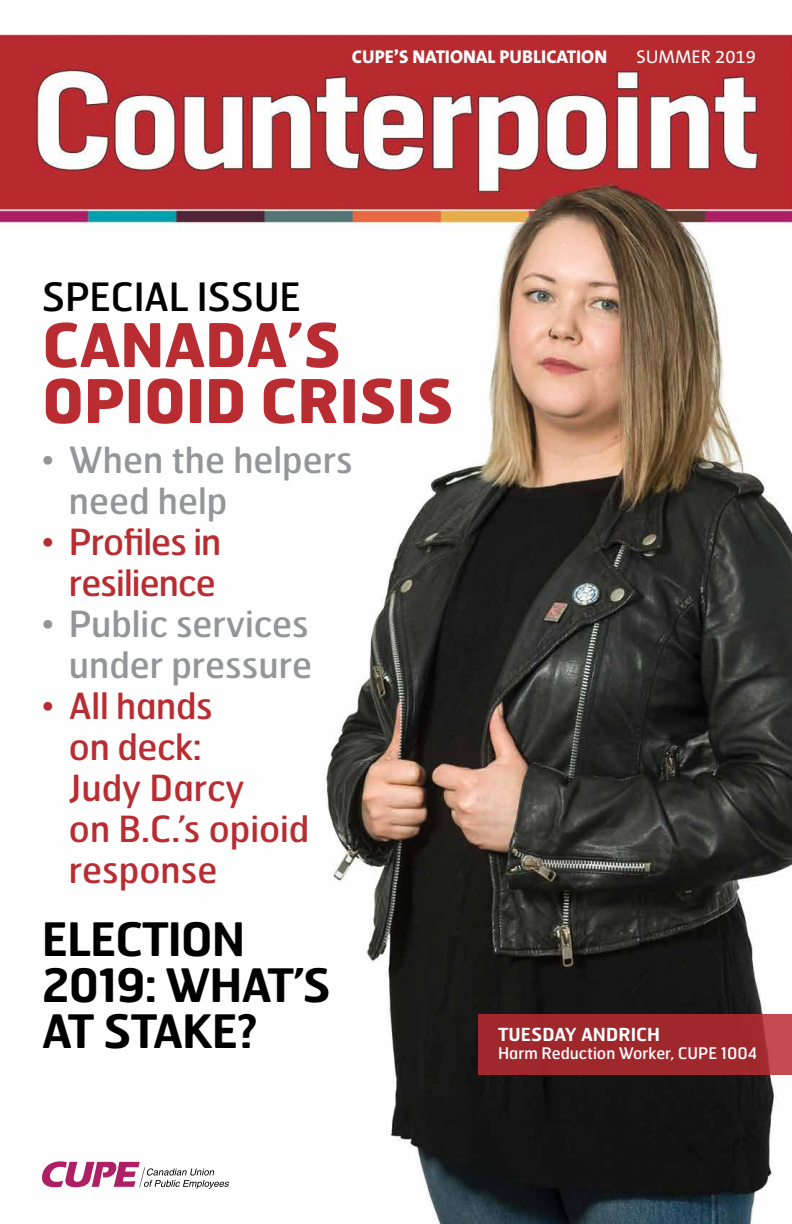
<style>
.page{position:relative;width:792px;height:1224px;background:#fff}
.page>*{position:absolute;margin:0;border:0;box-sizing:border-box;transform-origin:0 0}
.t1{font:700 60px/56px "Hermes FB";letter-spacing:-.01em;color:#b92c31}
.t2{font:600 46px/46px "Hermes FB";letter-spacing:-.025em;color:#000}
.t3{font:39px "Hermes FB";letter-spacing:-.01em;color:#000}
.t4{font:36px/41px "Hermes FB";letter-spacing:-.01em;color:#b92c31;text-align:center}
.t5{font:36px/41px "Hermes FB";color:#939598}
.t6{font:800 18.5px "The Sans B8";color:#fff}
.t7{font:18.5px "The Sans B5 Plain";color:#fff}
.t8{font:600 18px "Hermes FB";color:#fff}
.t9{font:16px "Hermes FB";color:#fff}
.s1{font-size:27px}
</style>
<div class="page">
<img style="left:0;top:34px;width:792px;height:1190px">
<svg style="left:41px;top:1161px;width:188px;height:28px"></svg>
<svg style="left:479px;top:1014px;width:313px;height:60px;fill:#9f282c"></svg>
<p class="t6" style="left:352px;top:47px;width:257px">CUPE’S NATIONAL PUBLICATION</p>
<p class="t7" style="left:637px;top:47px;width:121px">SUMMER 2019</p>
<p class="t3" style="left:42px;top:272px;width:261px">SPECIAL ISSUE</p>
<h1 class="t1" style="left:42px;top:315px;width:414px">CANADA’S<br>OPIOID CRISIS</h1>
<p class="t5" style="left:69px;top:438px;width:285px;text-indent:-27px"><span class="s1">•</span> When the helpers need help</p>
<p class="t4" style="left:42px;top:520px;width:181px"><span class="s1">•</span> Profiles in resilience</p>
<p class="t5" style="left:42px;top:602px;width:272px;text-align:right"><span class="s1">•</span> Public services under pressure</p>
<p class="t4" style="left:69px;top:684px;width:242px;text-align:left;text-indent:-27px"><span class="s1">•</span> All hands<br>on deck:<br>Judy Darcy<br>on B.C.’s opioid response</p>
<p class="t2" style="left:42px;top:914px;width:291px">ELECTION<br>2019: WHAT’S<br>AT STAKE?</p>
<p class="t8" style="left:498px;top:1023px;width:164px">TUESDAY ANDRICH</p>
<p class="t9" style="left:498px;top:1043px;width:261px">Harm Reduction Worker, CUPE 1004</p>
</div>
